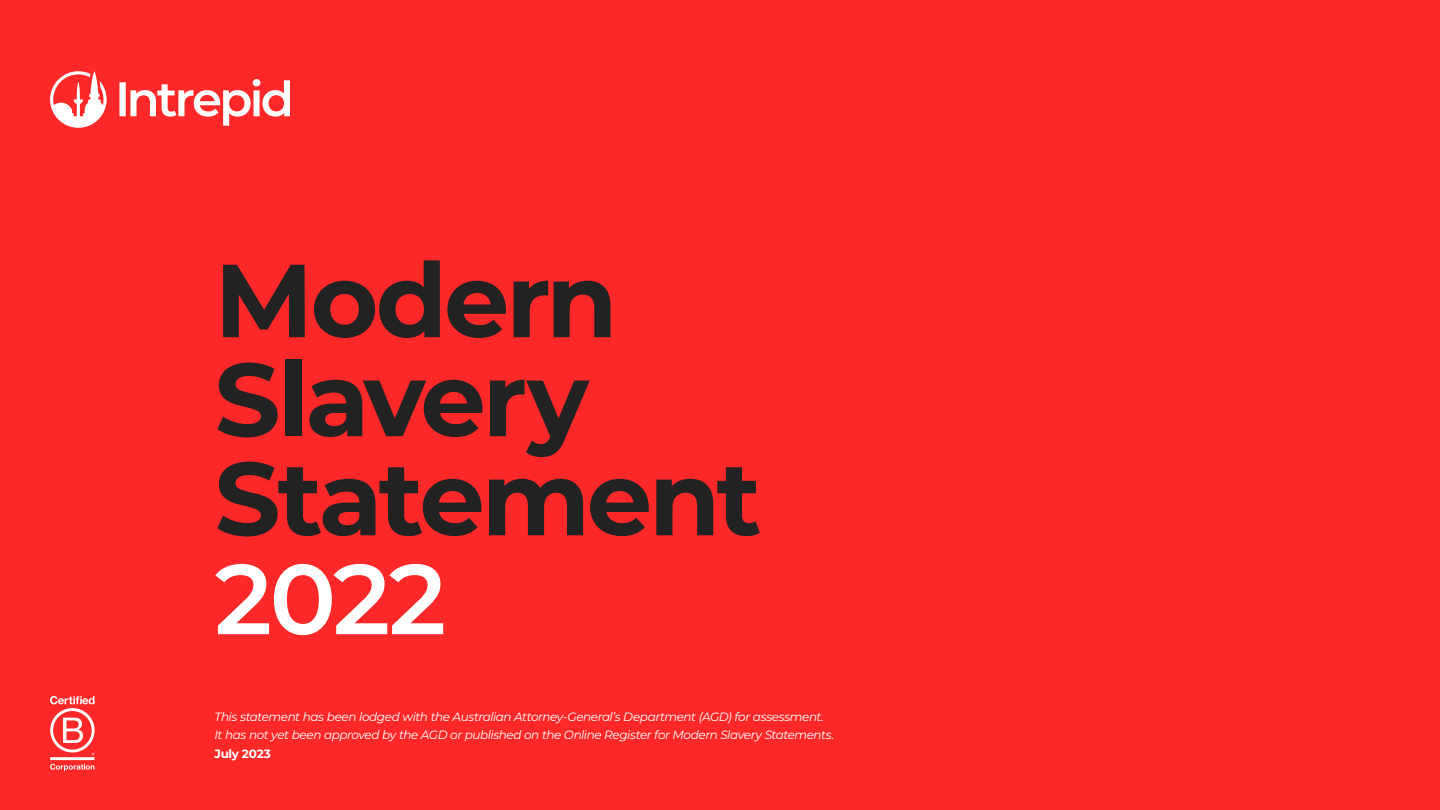
<style>
.page{position:relative;width:1440px;height:810px;background:#ff2828}
.page>*{position:absolute;margin:0;border:0;box-sizing:border-box;transform-origin:0 0}
.t1{font:700 103.5px/99.1px "Montserrat";letter-spacing:-.03em;color:#222}
.t2{font:600 99px "Montserrat";color:#fff}
.t3{font:italic 12px/18px "Montserrat";letter-spacing:-.035em;color:#fff}
.t4{font:700 12px "Montserrat";letter-spacing:-.025em;color:#fff}
</style>
<div class="page">
<svg style="left:50px;top:71px;width:240px;height:57px"></svg>
<svg style="left:50px;top:696px;width:45px;height:75px"></svg>
<h1 class="t1" style="left:214px;top:246px;width:548px">Modern<br>Slavery<br>Statement</h1>
<h2 class="t2" style="left:214px;top:529px;width:233px">2022</h2>
<p class="t3" style="left:214px;top:707px;width:621px">This statement has been lodged with the Australian Attorney-General’s Department (AGD) for assessment.<br>It has not yet been approved by the AGD or published on the Online Register for Modern Slavery Statements.</p>
<p class="t4" style="left:214px;top:745px;width:58px">July 2023</p>
</div>
